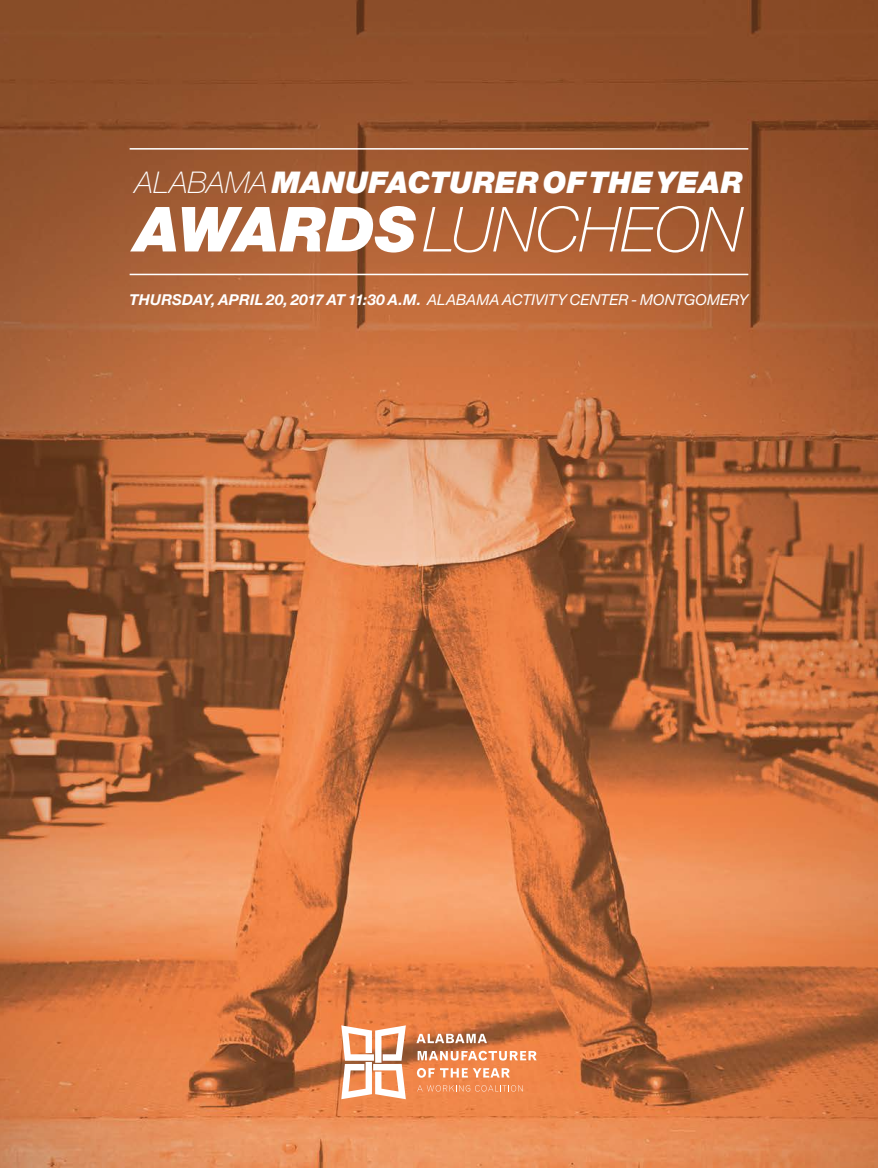
<style>
.page{position:relative;width:878px;height:1168px;background:#fff}
.page>*{position:absolute;margin:0;border:0;box-sizing:border-box;transform-origin:0 0}
.t1{font:italic 100 62.25px "Helvetica Neue";letter-spacing:-.005em;color:#fff}
.t2{font:italic 900 30px "Helvetica Neue";letter-spacing:.01em;color:#fff}
.t3{font:italic 700 15px "Helvetica Neue";letter-spacing:.01em;color:#fff}
.s1{font-weight:100}
.s2{font-weight:900}
.s3{font-weight:400}
</style>
<div class="page">
<img style="left:0;top:0;width:878px;height:1168px">
<hr style="left:130px;top:274px;width:618px;height:1px;background:#fff">
<hr style="left:130px;top:148px;width:618px;height:2px;background:#fff">
<svg style="left:341px;top:1025px;width:65px;height:74px"></svg>
<svg style="left:416px;top:1034px;width:71px;height:9px"></svg>
<svg style="left:417px;top:1051px;width:119px;height:9px"></svg>
<svg style="left:417px;top:1068px;width:93px;height:10px"></svg>
<svg style="left:417px;top:1085px;width:105px;height:6px"></svg>
<h2 class="t2" style="left:135px;top:164px;width:609px"><span class="s1">ALABAMA</span> MANUFACTURER OF THE YEAR</h2>
<h1 class="t1" style="left:135px;top:195px;width:609px"><span class="s2">AWARDS</span> LUNCHEON</h1>
<p class="t3" style="left:130px;top:290px;width:620px">THURSDAY, APRIL 20, 2017 AT 11:30 A.M. <span class="s3">ALABAMA ACTIVITY CENTER - MONTGOMERY</span></p>
</div>
